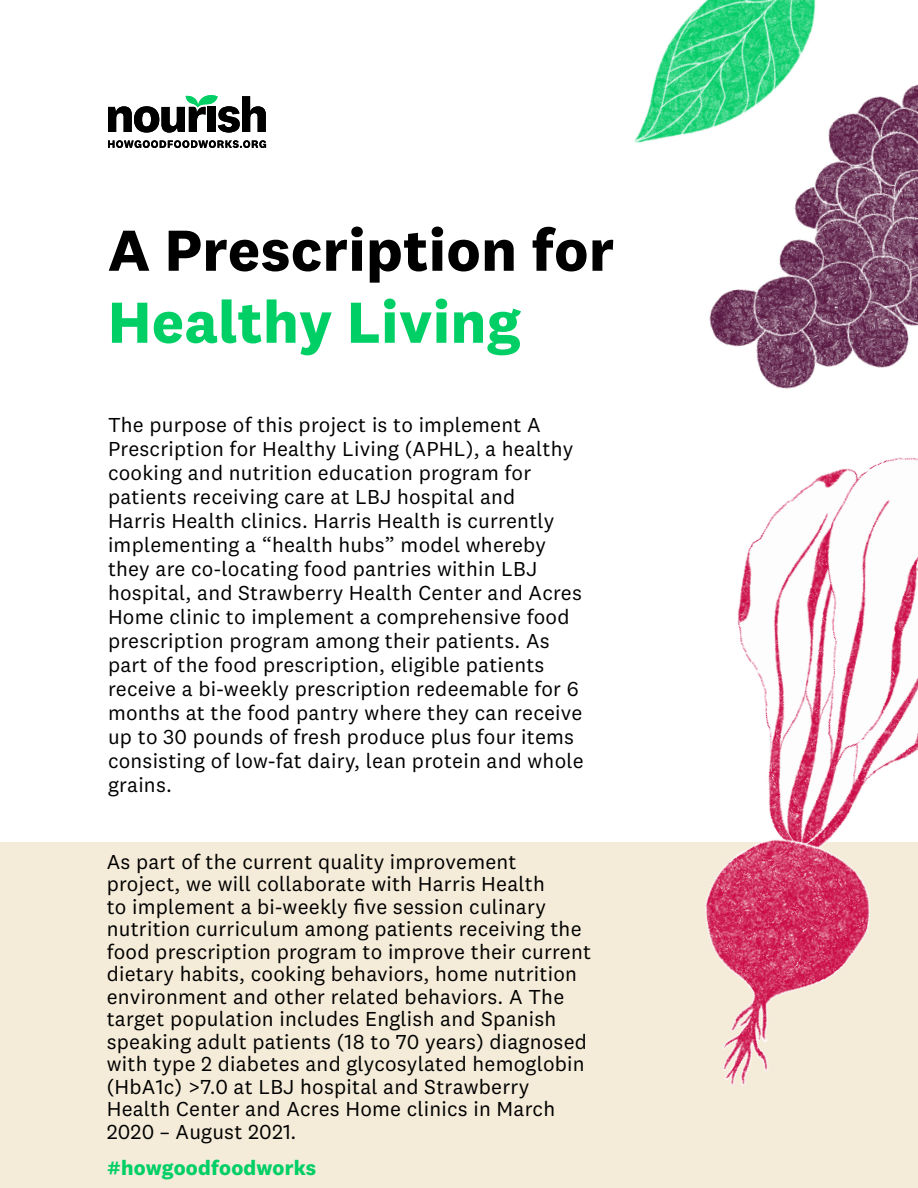
<style>
.page{position:relative;width:918px;height:1188px;background:#fff}
.page>*{position:absolute;margin:0;border:0;box-sizing:border-box;transform-origin:0 0}
.Header_-_Title{font:700 60px/72px "National 2";letter-spacing:.01em;color:#000}
.Body_Copy{font:21px/24px "National 2";letter-spacing:.01em;color:#000}
.Subhead{font:21px/22.5px "National 2";letter-spacing:.01em;color:#000}
.Body_Copy-2{font:700 21px "National 2";letter-spacing:.01em;color:#00cf66}
.s1{color:#00cf66}
</style>
<div class="page">
<div style="left:0;top:842px;width:918px;height:346px;background:#f4ebd8"></div>
<img style="left:709px;top:84px;width:209px;height:305px">
<img style="left:634px;top:0;width:222px;height:185px">
<img style="left:705px;top:457px;width:213px;height:629px">
<svg style="left:108px;top:95px;width:158px;height:38px"></svg>
<svg style="left:108px;top:140px;width:158px;height:8px"></svg>
<p class="Header_-_Title" style="left:108px;top:214px;width:508px">A Prescription for<br><span class="s1">Healthy Living</span></p>
<p class="Body_Copy" style="left:108px;top:412px;width:477px">The purpose of this project is to implement A Prescription for Healthy Living (APHL), a healthy cooking and nutrition education program for patients receiving care at LBJ hospital and<br>Harris Health clinics. Harris Health is currently implementing a “health hubs” model whereby they are co-locating food pantries within LBJ hospital, and Strawberry Health Center and Acres Home clinic to implement a comprehensive food prescription program among their patients. As part of the food prescription, eligible patients receive a bi-weekly prescription redeemable for 6 months at the food pantry where they can receive up to 30 pounds of fresh produce plus four items consisting of low-fat dairy, lean protein and whole grains.</p>
<p class="Subhead" style="left:107px;top:850px;width:486px">As part of the current quality improvement project, we will collaborate with Harris Health<br>to implement a bi-weekly five session culinary nutrition curriculum among patients receiving the food prescription program to improve their current dietary habits, cooking behaviors, home nutrition environment and other related behaviors. A The target population includes English and Spanish speaking adult patients (18 to 70 years) diagnosed with type 2 diabetes and glycosylated hemoglobin (HbA1c) &gt;7.0 at LBJ hospital and Strawberry Health Center and Acres Home clinics in March 2020 – August 2021.</p>
<p class="Body_Copy-2" style="left:107px;top:1155px;width:211px">#howgoodfoodworks</p>
</div>
